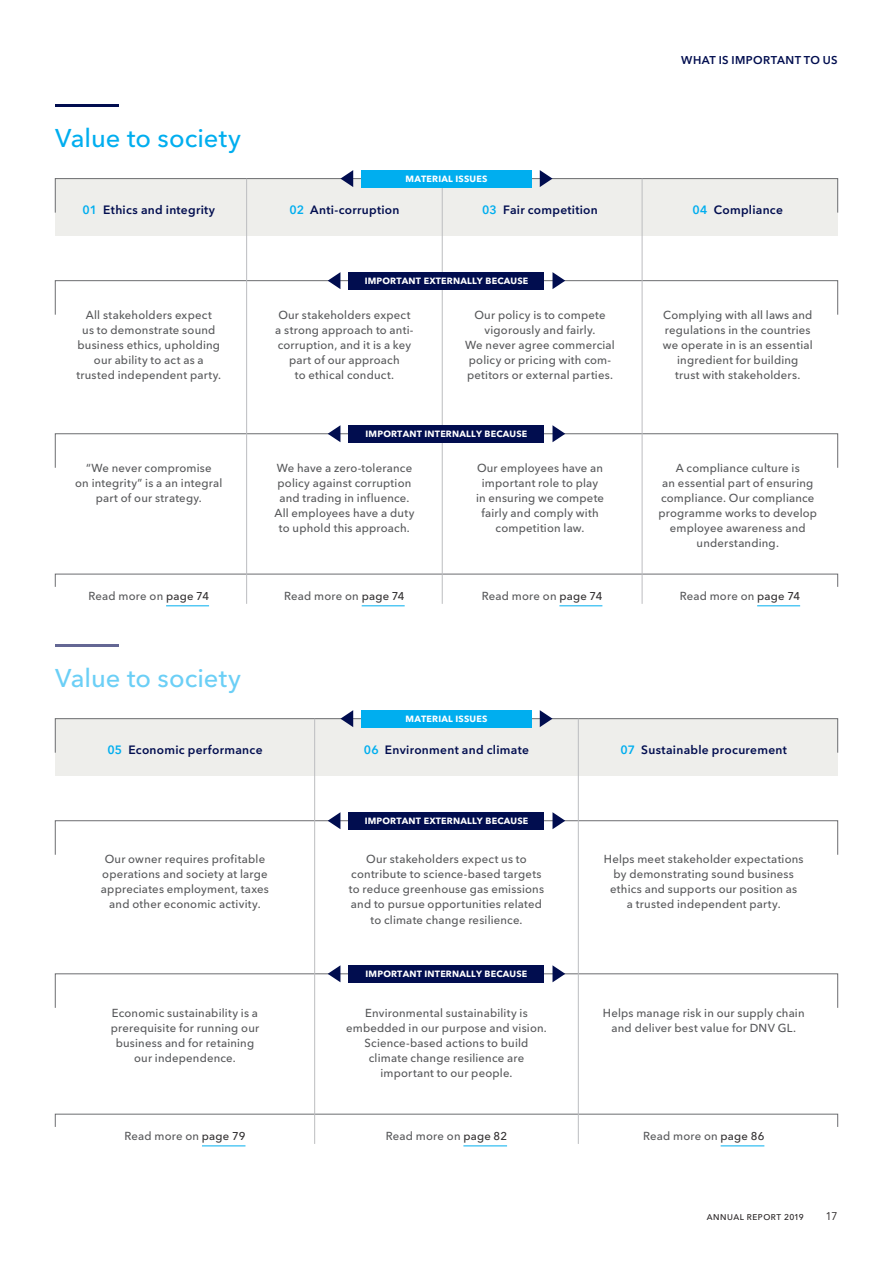
<style>
.page{position:relative;width:893px;height:1263px;background:#fff}
.page>*{position:absolute;margin:0;border:0;box-sizing:border-box;transform-origin:0 0}
.t1{font:500 25.5px "Avenir Next LT Pro";color:#00aeef}
.t2{font:500 25.5px "Avenir Next LT Pro";color:#6bcff6}
.t3{font:600 12px "Avenir Next LT Pro";letter-spacing:.025em;color:#010d4f}
.t4{font:500 11.55px/15px "Avenir Next LT Pro";letter-spacing:.015em;color:#57585a;text-align:center}
.t5{font:600 11.25px "Avenir Next LT Pro";letter-spacing:.04em;color:#010d4f}
.t6{font:11.1px "Avenir Next LT Pro";color:#231f20}
.t7{font:700 9px "Avenir Next LT Pro";letter-spacing:.02em;color:#fff}
.t8{font:500 8.25px "Avenir Next LT Pro";letter-spacing:.07em;color:#231f20}
.s1{color:#00aeef}
.s2{font-size:11.25px;color:#312f30}
.s3{font-size:8.4px}
</style>
<div class="page">
<div style="left:55px;top:1114px;width:783px;height:13px;border:1px solid #6c6d70"></div>
<hr style="left:463px;top:1146px;width:44px;height:1px;background:#00aeef">
<hr style="left:202px;top:1146px;width:43px;height:1px;background:#00aeef">
<hr style="left:721px;top:1146px;width:43px;height:1px;background:#00aeef">
<div style="left:55px;top:719px;width:783px;height:57px;background:#eeeeeb"></div>
<div style="left:55px;top:718px;width:783px;height:35px;border:1px solid #6c6d70"></div>
<div style="left:361px;top:710px;width:170px;height:17px;background:#00aeef"></div>
<svg style="left:340px;top:710px;width:13px;height:17px"></svg>
<svg style="left:540px;top:710px;width:12px;height:17px"></svg>
<div style="left:349px;top:965px;width:195px;height:17px;background:#010d4f"></div>
<svg style="left:328px;top:965px;width:12px;height:17px"></svg>
<svg style="left:552px;top:965px;width:13px;height:17px"></svg>
<div style="left:55px;top:820px;width:783px;height:35px;border:1px solid #6c6d70"></div>
<div style="left:349px;top:812px;width:195px;height:17px;background:#010d4f"></div>
<svg style="left:328px;top:812px;width:12px;height:17px"></svg>
<svg style="left:552px;top:812px;width:13px;height:17px"></svg>
<hr style="left:578px;top:719px;width:1px;height:425px;background:#bcbdc0">
<hr style="left:314px;top:719px;width:1px;height:425px;background:#bcbdc0">
<hr style="left:55px;top:104px;width:64px;height:3px;background:#010d4f">
<hr style="left:55px;top:644px;width:64px;height:3px;background:#646794">
<div style="left:55px;top:574px;width:783px;height:13px;border:1px solid #6c6d70"></div>
<hr style="left:362px;top:606px;width:43px;height:1px;background:#00aeef">
<hr style="left:166px;top:606px;width:43px;height:1px;background:#00aeef">
<hr style="left:559px;top:606px;width:43px;height:1px;background:#00aeef">
<hr style="left:757px;top:606px;width:43px;height:1px;background:#00aeef">
<div style="left:55px;top:179px;width:783px;height:57px;background:#eeeeeb"></div>
<div style="left:55px;top:178px;width:783px;height:35px;border:1px solid #6c6d70"></div>
<svg style="left:340px;top:170px;width:13px;height:17px"></svg>
<svg style="left:540px;top:170px;width:12px;height:17px"></svg>
<svg style="left:328px;top:425px;width:12px;height:17px"></svg>
<svg style="left:552px;top:425px;width:13px;height:17px"></svg>
<div style="left:55px;top:280px;width:783px;height:35px;border:1px solid #6c6d70"></div>
<svg style="left:328px;top:272px;width:12px;height:17px"></svg>
<svg style="left:552px;top:272px;width:13px;height:17px"></svg>
<hr style="left:442px;top:179px;width:1px;height:425px;background:#bcbdc0">
<hr style="left:246px;top:179px;width:1px;height:425px;background:#bcbdc0">
<hr style="left:642px;top:179px;width:1px;height:425px;background:#bcbdc0">
<div style="left:361px;top:170px;width:170px;height:17px;background:#00aeef"></div>
<div style="left:349px;top:425px;width:195px;height:17px;background:#010d4f"></div>
<div style="left:349px;top:272px;width:195px;height:17px;background:#010d4f"></div>
<p class="t5" style="left:681px;top:53px;width:158px">WHAT IS IMPORTANT TO US</p>
<h1 class="t1" style="left:55px;top:122px;width:187px">Value to society</h1>
<p class="t7" style="left:406px;top:173px;width:83px">MATERIAL ISSUES</p>
<p class="t3" style="left:83px;top:203px;width:134px"><span class="s1">01</span> Ethics and integrity</p>
<p class="t3" style="left:289px;top:203px;width:111px"><span class="s1">02</span> Anti-corruption</p>
<p class="t3" style="left:482px;top:203px;width:117px"><span class="s1">03</span> Fair competition</p>
<p class="t3" style="left:693px;top:203px;width:92px"><span class="s1">04</span> Compliance</p>
<p class="t7" style="left:365px;top:275px;width:165px">IMPORTANT EXTERNALLY BECAUSE</p>
<p class="t4" style="left:76px;top:308px;width:146px">All stakeholders expect<br>us to demonstrate sound business ethics, upholding our ability to act as a trusted independent party.</p>
<p class="t4" style="left:275px;top:308px;width:140px">Our stakeholders expect a strong approach to anti&shy;corruption, and it is a key part of our approach<br>to ethical conduct.</p>
<p class="t4" style="left:663px;top:308px;width:151px">Complying with all laws and regulations in the countries we operate in is an essential ingredient for building<br>trust with stakeholders.</p>
<p class="t4" style="left:465px;top:308px;width:151px">Our policy is to compete vigorously and fairly.<br>We never agree commercial policy or pricing with com&shy;petitors or external parties.</p>
<p class="t7" style="left:366px;top:428px;width:163px">IMPORTANT INTERNALLY BECAUSE</p>
<p class="t4" style="left:75px;top:461px;width:149px">“We never compromise<br>on integrity” is a an integral part of our strategy.</p>
<p class="t4" style="left:274px;top:461px;width:141px">We have a zero-tolerance policy against corruption and trading in influence.<br>All employees have a duty to uphold this approach.</p>
<p class="t4" style="left:658px;top:461px;width:160px">A compliance culture is<br>an essential part of ensuring compliance. Our compliance programme works to develop employee awareness and understanding.</p>
<p class="t4" style="left:476px;top:461px;width:130px">Our employees have an important role to play in ensuring we compete fairly and comply with competition law.</p>
<p class="t4" style="left:89px;top:588px;width:122px">Read more on <span class="s2">page 74</span></p>
<p class="t4" style="left:284px;top:588px;width:122px">Read more on <span class="s2">page 74</span></p>
<p class="t4" style="left:482px;top:588px;width:122px">Read more on <span class="s2">page 74</span></p>
<p class="t4" style="left:680px;top:588px;width:122px">Read more on <span class="s2">page 74</span></p>
<h1 class="t2" style="left:55px;top:662px;width:187px">Value to society</h1>
<p class="t3" style="left:107px;top:743px;width:157px"><span class="s1">05</span> Economic performance</p>
<p class="t4" style="left:101px;top:852px;width:169px">Our owner requires profitable operations and society at large appreciates employment, taxes and other economic activity.</p>
<p class="t4" style="left:111px;top:1005px;width:150px">Economic sustainability is a prerequisite for running our business and for retaining our independence.</p>
<p class="t7" style="left:406px;top:713px;width:83px">MATERIAL ISSUES</p>
<p class="t3" style="left:364px;top:743px;width:166px"><span class="s1">06</span> Environment and climate</p>
<p class="t7" style="left:365px;top:815px;width:165px">IMPORTANT EXTERNALLY BECAUSE</p>
<p class="t4" style="left:349px;top:852px;width:197px">Our stakeholders expect us to contribute to science-based targets to reduce greenhouse gas emissions and to pursue opportunities related to climate change resilience.</p>
<p class="t7" style="left:366px;top:968px;width:163px">IMPORTANT INTERNALLY BECAUSE</p>
<p class="t4" style="left:346px;top:1005px;width:202px">Environmental sustainability is embedded in our purpose and vision.<br>Science-based actions to build climate change resilience are important to our people.</p>
<p class="t3" style="left:620px;top:743px;width:168px"><span class="s1">07</span> Sustainable procurement</p>
<p class="t4" style="left:604px;top:852px;width:201px">Helps meet stakeholder expectations by demonstrating sound business ethics and supports our position as<br>a trusted independent party.</p>
<p class="t4" style="left:603px;top:1005px;width:203px">Helps manage risk in our supply chain and deliver best value for DNV GL.</p>
<p class="t4" style="left:124px;top:1128px;width:123px">Read more on <span class="s2">page 79</span></p>
<p class="t4" style="left:386px;top:1128px;width:123px">Read more on <span class="s2">page 82</span></p>
<p class="t4" style="left:643px;top:1128px;width:123px">Read more on <span class="s2">page 86</span></p>
<p class="t8" style="left:707px;top:1212px;width:98px">ANNUAL REPORT <span class="s3">2019</span></p>
<p class="t6" style="left:825px;top:1210px;width:14px">17</p>
</div>
